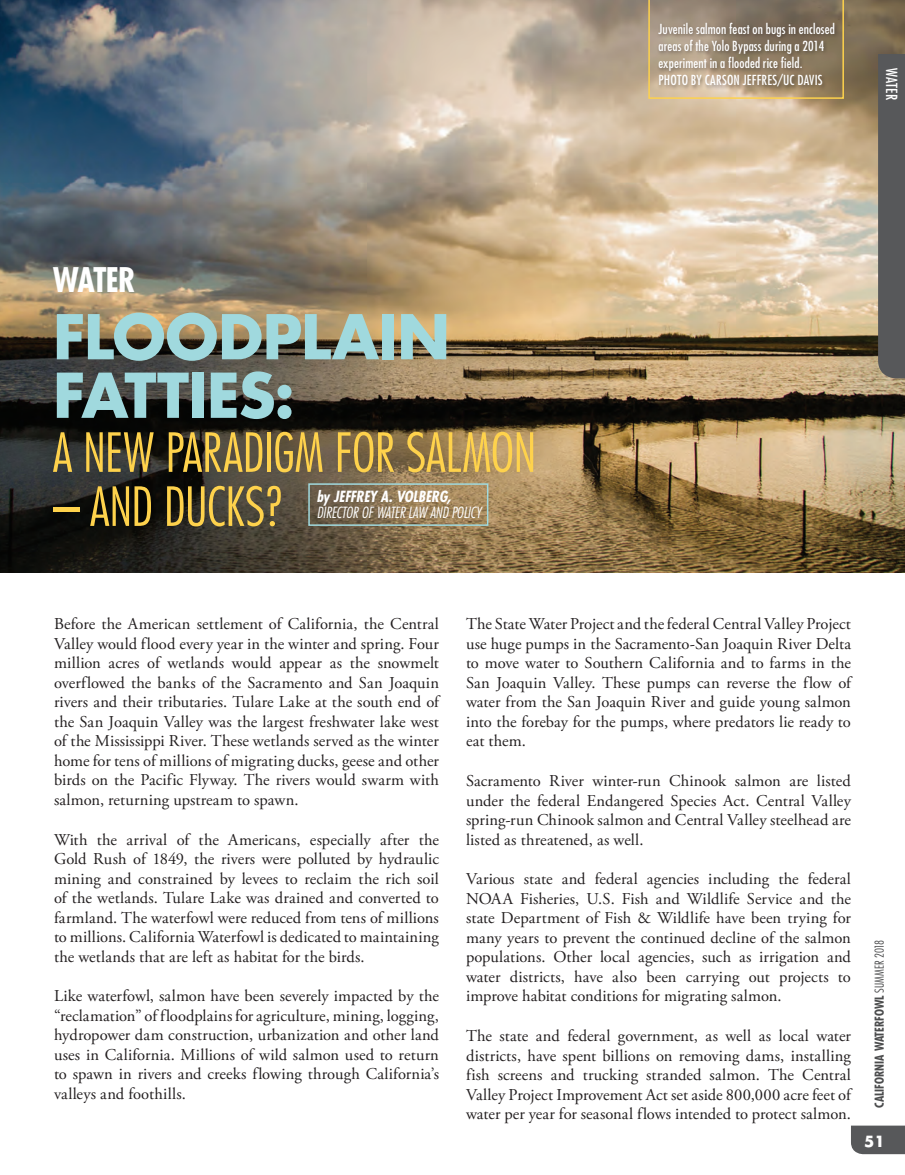
<style>
.page{position:relative;width:905px;height:1175px;background:#fff}
.page>*{position:absolute;margin:0;border:0;box-sizing:border-box;transform-origin:0 0}
.t1{font:700 60px/58.5px "Futura Std";letter-spacing:-.01em;color:#a0d9de}
.t2{font:300 condensed 52.5px "Futura Std";letter-spacing:-.01em;color:#fed24c}
.Header_2{font:700 condensed 33px "Futura Std";letter-spacing:-.035em;color:#fff}
.Body_Text{font:16.5px/19.5px "Adobe Garamond Pro";letter-spacing:.005em;color:#231f20;text-align:justify}
.byline_or_photo_by{font:italic 300 condensed 15px/16.5px "Futura Std";letter-spacing:-.015em;color:#fff}
.t3{font:condensed 15px "Futura Std";letter-spacing:.03em;color:#fff}
.t4{font:700 15px "Futura Std";color:#fff}
.Photo_Caption{font:condensed 13.5px/17.2px "Futura Std";letter-spacing:.01em;color:#fff}
.t5{font:700 condensed 12px "Futura Std";color:#4b4c4d}
.s1{font-weight:700}
.s2{font-weight:300}
</style>
<div class="page">
<div style="left:851px;top:1125px;width:53px;height:29px;background:#57585a"></div>
<img style="left:0;top:0;width:904px;height:573px">
<div style="left:878px;top:54px;width:26px;height:324px;background:#57585a"></div>
<div style="left:308px;top:483px;width:180px;height:43px;border:2px solid #a0d9de"></div>
<svg style="left:648px;top:0;width:195px;height:99px"></svg>
<div style="left:657px;top:20px;width:182px;height:72px;background:#231f20;opacity:.45"></div>
<p class="Photo_Caption" style="left:658px;top:20px;width:178px">Juvenile salmon feast on bugs in enclosed areas of the Yolo Bypass during a 2014 experiment in a flooded rice field.<br>PHOTO BY CARSON JEFFRES/UC DAVIS</p>
<p class="t3" style="left:900px;top:68px;width:34px;rotate:90deg">WATER</p>
<p class="Header_2" style="left:53px;top:259px;width:84px">WATER</p>
<p class="t1" style="left:53px;top:307px;width:398px">FLOODPLAIN<br>FATTIES:</p>
<p class="t2" style="left:53px;top:421px;width:485px">A NEW PARADIGM FOR SALMON</p>
<p class="t2" style="left:53px;top:475px;width:234px">– AND DUCKS?</p>
<p class="byline_or_photo_by" style="left:316px;top:488px;width:166px"><span class="s1">by JEFFREY A. VOLBERG,<br></span>DIRECTOR OF WATER LAW AND POLICY</p>
<p class="Body_Text" style="left:54px;top:615px;width:386px">Before the American settlement of California, the Central Valley would flood every year in the winter and spring. Four million acres of wetlands would appear as the snowmelt overflowed the banks of the Sacramento and San Joaquin rivers and their tributaries. Tulare Lake at the south end of the San Joaquin Valley was the largest freshwater lake west of the Mississippi River. These wetlands served as the winter home for tens of millions of migrating ducks, geese and other birds on the Pacific Flyway. The rivers would swarm with salmon, returning upstream to spawn.</p>
<p class="Body_Text" style="left:54px;top:830px;width:386px">With the arrival of the Americans, especially after the Gold Rush of 1849, the rivers were polluted by hydraulic mining and constrained by levees to reclaim the rich soil of the wetlands. Tulare Lake was drained and converted to farmland. The waterfowl were reduced from tens of millions to millions. California Waterfowl is dedicated to maintaining the wetlands that are left as habitat for the birds.</p>
<p class="Body_Text" style="left:54px;top:987px;width:386px">Like waterfowl, salmon have been severely impacted by the “reclamation” of floodplains for agriculture, mining, logging, hydropower dam construction, urbanization and other land uses in California. Millions of wild salmon used to return to spawn in rivers and creeks flowing through California’s valleys and foothills.</p>
<p class="Body_Text" style="left:466px;top:615px;width:386px">The State Water Project and the federal Central Valley Project use huge pumps in the Sacramento-San Joaquin River Delta to move water to Southern California and to farms in the San Joaquin Valley. These pumps can reverse the flow of water from the San Joaquin River and guide young salmon into the forebay for the pumps, where predators lie ready to eat them.</p>
<p class="Body_Text" style="left:466px;top:771px;width:386px">Sacramento River winter-run Chinook salmon are listed under the federal Endangered Species Act. Central Valley spring-run Chinook salmon and Central Valley steelhead are listed as threatened, as well.</p>
<p class="Body_Text" style="left:466px;top:870px;width:386px">Various state and federal agencies including the federal NOAA Fisheries, U.S. Fish and Wildlife Service and the state Department of Fish &amp; Wildlife have been trying for many years to prevent the continued decline of the salmon populations. Other local agencies, such as irrigation and water districts, have also been carrying out projects to improve habitat conditions for migrating salmon.</p>
<p class="Body_Text" style="left:466px;top:1026px;width:386px">The state and federal government, as well as local water districts, have spent billions on removing dams, installing fish screens and trucking stranded salmon. The Central Valley Project Improvement Act set aside 800,000 acre feet of water per year for seasonal flows intended to protect salmon.</p>
<p class="t5" style="left:872px;top:1107px;width:170px;rotate:-90deg">CALIFORNIA WATERFOWL <span class="s2">SUMMER 2018</span></p>
<p class="t4" style="left:864px;top:1131px;width:22px">51</p>
</div>
